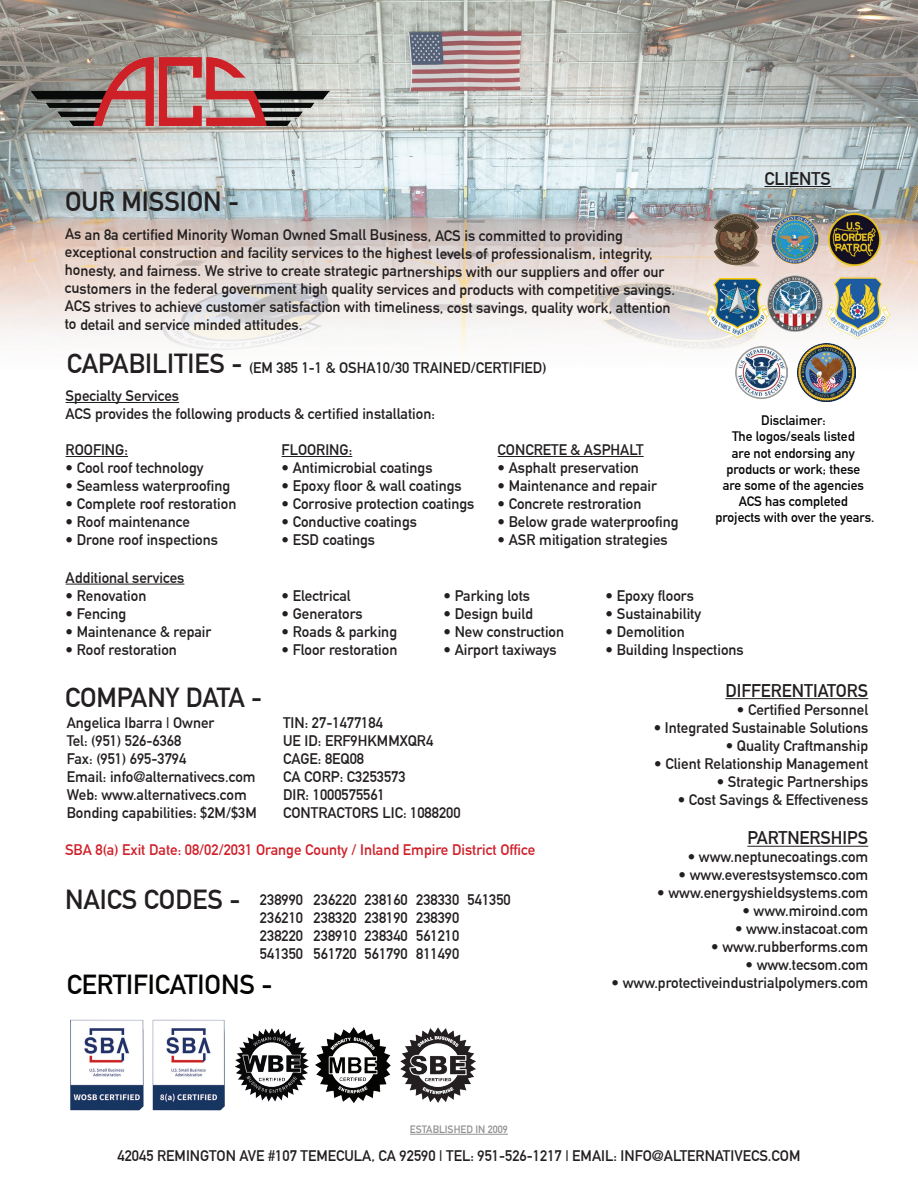
<style>
.page{position:relative;width:918px;height:1188px;background:#fff}
.page>*{position:absolute;margin:0;border:0;box-sizing:border-box;transform-origin:0 0}
.t1{font:700 27px "DIN Alternate";color:#231f20}
.t2{font:700 27px "DIN Alternate";letter-spacing:-.005em;color:#040503}
.t3{font:700 18px "DIN Alternate";color:#231f20}
.t4{font:700 15px/18px "DIN Alternate";color:#231f20}
.t5{font:700 15px "DIN Alternate";color:#d02029}
.t6{font:700 13.5px/16.2px "DIN Alternate";color:#040503;text-align:center}
.t7{font:700 10.5px "DIN Alternate";color:#231f20}
.s1{font-size:27px}
.s2{font-size:15px}
</style>
<div class="page">
<img style="left:0;top:0;width:918px;height:1134px">
<img style="left:30px;top:57px;width:300px;height:69px">
<hr style="left:66px;top:402px;width:113px;height:1px;background:#231f20">
<hr style="left:66px;top:456px;width:62px;height:1px;background:#231f20">
<hr style="left:282px;top:456px;width:70px;height:1px;background:#231f20">
<hr style="left:498px;top:456px;width:146px;height:1px;background:#231f20">
<hr style="left:764px;top:186px;width:67px;height:1px;background:#231f20">
<img style="left:67px;top:1020px;width:167px;height:91px">
<img style="left:712px;top:211px;width:49px;height:57px">
<img style="left:771px;top:215px;width:48px;height:48px">
<img style="left:735px;top:346px;width:53px;height:53px">
<img style="left:829px;top:214px;width:52px;height:51px">
<img style="left:707px;top:279px;width:61px;height:59px">
<img style="left:767px;top:276px;width:56px;height:55px">
<img style="left:798px;top:344px;width:58px;height:57px">
<img style="left:827px;top:277px;width:62px;height:62px">
<hr style="left:725px;top:698px;width:143px;height:1px;background:#231f20">
<hr style="left:747px;top:846px;width:121px;height:1px;background:#231f20">
<hr style="left:66px;top:584px;width:118px;height:1px;background:#231f20">
<hr style="left:410px;top:1134px;width:98px;height:1px;background:#231f20">
<img style="left:234px;top:1028px;width:74px;height:74px">
<img style="left:315px;top:1027px;width:79px;height:76px">
<img style="left:401px;top:1028px;width:74px;height:75px">
<h1 class="t1" style="left:65px;top:181px;width:176px">OUR MISSION -</h1>
<p class="t4" style="left:65px;top:225px;width:612px">As an 8a certified Minority Woman Owned Small Business, ACS is committed to providing exceptional construction and facility services to the highest levels of professionalism, integrity, honesty, and fairness. We strive to create strategic partnerships with our suppliers and offer our customers in the federal government high quality services and products with competitive savings.<br>ACS strives to achieve customer satisfaction with timeliness, cost savings, quality work, attention to detail and service minded attitudes.</p>
<p class="t4" style="left:66px;top:352px;width:483px;line-height:28.5px"><span class="s1">CAPABILITIES -</span> (EM 385 1-1 &amp; OSHA10/30 TRAINED/CERTIFIED)<br>Specialty Services</p>
<p class="t4" style="left:66px;top:404px;width:371px">ACS provides the following products &amp; certified installation:</p>
<p class="t4" style="left:66px;top:440px;width:64px">ROOFING:</p>
<p class="t4" style="left:282px;top:440px;width:72px">FLOORING:</p>
<p class="t4" style="left:498px;top:440px;width:148px">CONCRETE &amp; ASPHALT</p>
<p class="t4" style="left:66px;top:458px;width:139px">• Cool roof technology</p>
<p class="t4" style="left:282px;top:458px;width:152px">• Antimicrobial coatings</p>
<p class="t4" style="left:498px;top:458px;width:143px">• Asphalt preservation</p>
<p class="t4" style="left:66px;top:476px;width:166px">• Seamless waterproofing</p>
<p class="t4" style="left:282px;top:476px;width:182px">• Epoxy floor &amp; wall coatings</p>
<p class="t4" style="left:498px;top:476px;width:161px">• Maintenance and repair</p>
<p class="t4" style="left:66px;top:494px;width:172px">• Complete roof restoration</p>
<p class="t4" style="left:282px;top:494px;width:194px">• Corrosive protection coatings</p>
<p class="t4" style="left:498px;top:494px;width:145px">• Concrete restroration</p>
<p class="t4" style="left:66px;top:512px;width:126px">• Roof maintenance</p>
<p class="t4" style="left:282px;top:512px;width:137px">• Conductive coatings</p>
<p class="t4" style="left:498px;top:512px;width:183px">• Below grade waterproofing</p>
<p class="t4" style="left:66px;top:530px;width:154px">• Drone roof inspections</p>
<p class="t4" style="left:282px;top:530px;width:95px">• ESD coatings</p>
<p class="t4" style="left:498px;top:530px;width:172px">• ASR mitigation strategies</p>
<p class="t3" style="left:764px;top:165px;width:68px">CLIENTS</p>
<p class="t6" style="left:715px;top:411px;width:161px">Disclaimer:<br>The logos/seals listed<br>are not endorsing any products or work; these<br>are some of the agencies<br>ACS has completed<br>projects with over the years.</p>
<p class="t4" style="left:66px;top:567px;width:120px">Additional services</p>
<p class="t4" style="left:66px;top:585px;width:82px">• Renovation</p>
<p class="t4" style="left:282px;top:585px;width:71px">• Electrical</p>
<p class="t4" style="left:444px;top:585px;width:88px">• Parking lots</p>
<p class="t4" style="left:606px;top:585px;width:90px">• Epoxy floors</p>
<p class="t4" style="left:66px;top:603px;width:62px">• Fencing</p>
<p class="t4" style="left:282px;top:603px;width:83px">• Generators</p>
<p class="t4" style="left:444px;top:603px;width:91px">• Design build</p>
<p class="t4" style="left:606px;top:603px;width:97px">• Sustainability</p>
<p class="t4" style="left:66px;top:621px;width:147px">• Maintenance &amp; repair</p>
<p class="t4" style="left:282px;top:621px;width:117px">• Roads &amp; parking</p>
<p class="t4" style="left:444px;top:621px;width:122px">• New construction</p>
<p class="t4" style="left:606px;top:621px;width:81px">• Demolition</p>
<p class="t4" style="left:66px;top:639px;width:113px">• Roof restoration</p>
<p class="t4" style="left:282px;top:639px;width:117px">• Floor restoration</p>
<p class="t4" style="left:444px;top:639px;width:115px">• Airport taxiways</p>
<p class="t4" style="left:606px;top:639px;width:140px">• Building Inspections</p>
<h1 class="t1" style="left:65px;top:677px;width:199px">COMPANY DATA -</h1>
<p class="t4" style="left:67px;top:713px;width:192px">Angelica Ibarra | Owner<br>Tel: (951) 526-6368<br>Fax: (951) 695-3794<br>Email: info@alternativecs.com<br>Web: www.alternativecs.com<br>Bonding capabilities: $2M/$3M</p>
<p class="t4" style="left:283px;top:713px;width:179px">TIN: 27-1477184<br>UE ID: ERF9HKMMXQR4<br>CAGE: 8EQ08<br>CA CORP: C3253573<br>DIR: 1000575561<br>CONTRACTORS LIC: 1088200</p>
<p class="t5" style="left:65px;top:838px;width:472px">SBA 8(a) Exit Date: 08/02/2031 Orange County / Inland Empire District Office</p>
<h1 class="t1" style="left:65px;top:879px;width:240px">NAICS CODES - <span class="s2">238990</span></h1>
<p class="t4" style="left:260px;top:908px;width:45px;text-align:justify">236210<br>238220<br>541350</p>
<h1 class="t2" style="left:67px;top:964px;width:207px">CERTIFICATIONS -</h1>
<p class="t4" style="left:314px;top:890px;width:45px;text-align:justify">236220<br>238320<br>238910<br>561720</p>
<p class="t4" style="left:365px;top:890px;width:45px;text-align:justify">238160<br>238190<br>238340<br>561790</p>
<p class="t4" style="left:416px;top:890px;width:45px;text-align:justify">238330<br>238390<br>561210<br>811490</p>
<p class="t4" style="left:468px;top:890px;width:45px">541350</p>
<p class="t7" style="left:410px;top:1121px;width:100px">ESTABLISHED IN 2009</p>
<p class="t3" style="left:725px;top:677px;width:144px">DIFFERENTIATORS</p>
<p class="t4" style="left:737px;top:700px;width:133px">• Certified Personnel</p>
<p class="t4" style="left:654px;top:718px;width:216px">• Integrated Sustainable Solutions</p>
<p class="t4" style="left:726px;top:736px;width:144px">• Quality Craftmanship</p>
<p class="t4" style="left:654px;top:754px;width:216px">• Client Relationship Management</p>
<p class="t4" style="left:717px;top:772px;width:153px">• Strategic Partnerships</p>
<p class="t4" style="left:678px;top:790px;width:192px">• Cost Savings &amp; Effectiveness</p>
<p class="t3" style="left:747px;top:824px;width:122px">PARTNERSHIPS</p>
<p class="t4" style="left:688px;top:847px;width:182px">• www.neptunecoatings.com</p>
<p class="t4" style="left:679px;top:865px;width:191px">• www.everestsystemsco.com</p>
<p class="t4" style="left:657px;top:883px;width:212px">• www.energyshieldsystems.com</p>
<p class="t4" style="left:742px;top:901px;width:127px">• www.miroind.com</p>
<p class="t4" style="left:735px;top:919px;width:135px">• www.instacoat.com</p>
<p class="t4" style="left:711px;top:937px;width:159px">• www.rubberforms.com</p>
<p class="t4" style="left:746px;top:955px;width:124px">• www.tecsom.com</p>
<p class="t4" style="left:612px;top:973px;width:258px">• www.protectiveindustrialpolymers.com</p>
<p class="t4" style="left:118px;top:1145px;width:684px">42045 REMINGTON AVE #107 TEMECULA, CA 92590 | TEL: 951-526-1217 | EMAIL: INFO@ALTERNATIVECS.COM</p>
</div>
